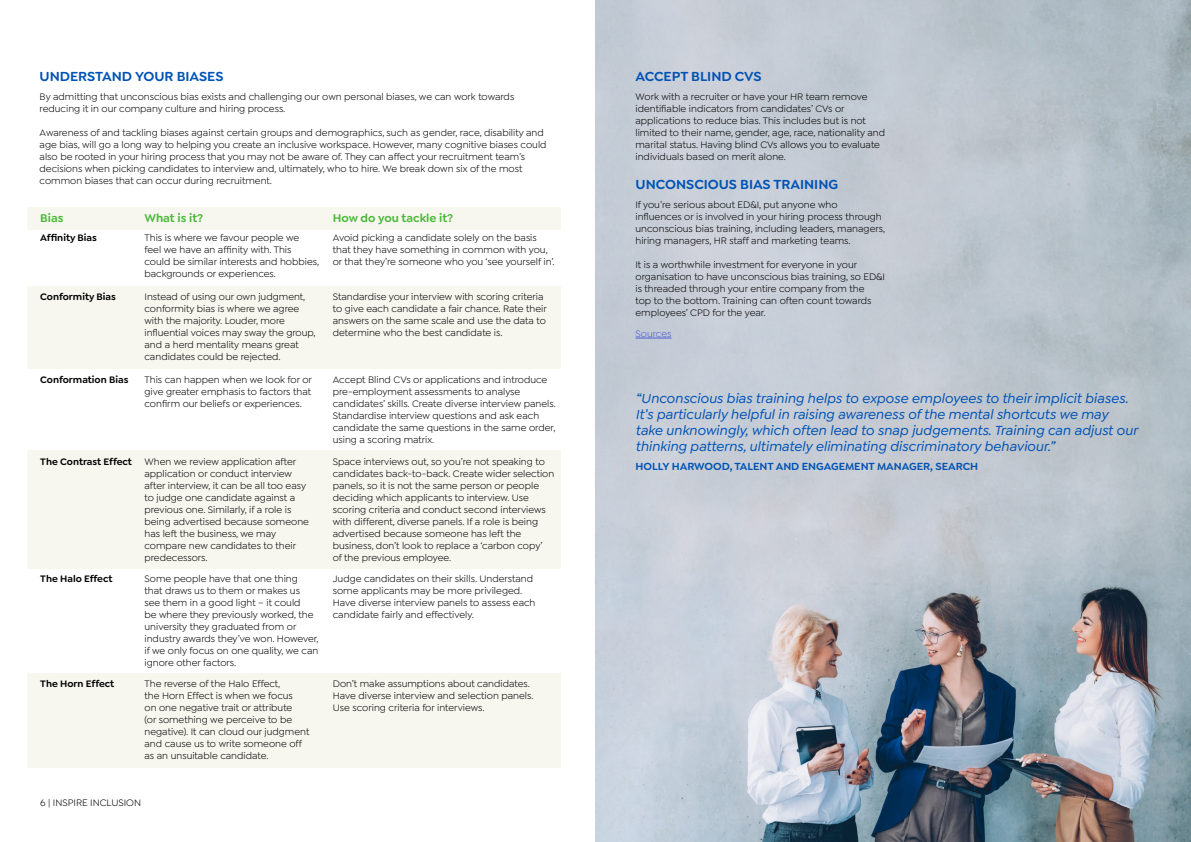
<style>
.page{position:relative;width:1191px;height:842px;background:#fff}
.page>*{position:absolute;margin:0;border:0;box-sizing:border-box;transform-origin:0 0}
.t1{font:italic 500 14px/16px "Goldplay";color:#0053b5}
.t2{font:600 14px "Goldplay";color:#0053b5}
.t3{font:600 12px "Goldplay";color:#4bb839}
.t4{font:600 11px "Goldplay";color:#0053b5}
.t5{font:10px/12px "Goldplay";color:#000}
.t6{font:600 10px "Goldplay";color:#000}
.t7{font:10px "Goldplay";color:#4f5cd6}
</style>
<div class="page">
<img style="left:595px;top:0;width:596px;height:842px">
<div style="left:27px;top:286px;width:533px;height:83px;background:#f7f7f0"></div>
<div style="left:27px;top:451px;width:533px;height:118px;background:#f7f7f0"></div>
<div style="left:27px;top:673px;width:533px;height:95px;background:#f7f7f0"></div>
<div style="left:27px;top:207px;width:533px;height:23px;background:#f7f7f0"></div>
<hr style="left:635px;top:338px;width:36px;height:1px;background:#4f5cd6">
<h1 class="t2" style="left:40px;top:67px;width:185px">UNDERSTAND YOUR BIASES</h1>
<p class="t5" style="left:40px;top:90px;width:476px">By admitting that unconscious bias exists and challenging our own personal biases, we can work towards reducing it in our company culture and hiring process.</p>
<p class="t5" style="left:40px;top:126px;width:508px">Awareness of and tackling biases against certain groups and demographics, such as gender, race, disability and age bias, will go a long way to helping you create an inclusive workspace. However, many cognitive biases could also be rooted in your hiring process that you may not be aware of. They can affect your recruitment team’s decisions when picking candidates to interview and, ultimately, who to hire. We break down six of the most common biases that can occur during recruitment.</p>
<p class="t3" style="left:40px;top:211px;width:25px">Bias</p>
<p class="t6" style="left:40px;top:232px;width:58px">Affinity Bias</p>
<p class="t3" style="left:144px;top:211px;width:60px">What is it?</p>
<p class="t5" style="left:144px;top:232px;width:176px">This is where we favour people we<br>feel we have an affinity with. This could be similar interests and hobbies, backgrounds or experiences.</p>
<p class="t3" style="left:333px;top:211px;width:122px">How do you tackle it?</p>
<p class="t5" style="left:333px;top:232px;width:223px">Avoid picking a candidate solely on the basis that they have something in common with you, or that they’re someone who you ‘see yourself in’.</p>
<p class="t6" style="left:40px;top:291px;width:77px">Conformity Bias</p>
<p class="t5" style="left:144px;top:291px;width:173px">Instead of using our own judgment, conformity bias is where we agree with the majority. Louder, more influential voices may sway the group, and a herd mentality means great candidates could be rejected.</p>
<p class="t5" style="left:333px;top:291px;width:215px">Standardise your interview with scoring criteria to give each candidate a fair chance. Rate their answers on the same scale and use the data to determine who the best candidate is.</p>
<p class="t6" style="left:40px;top:373px;width:90px">Conformation Bias</p>
<p class="t5" style="left:144px;top:373px;width:169px;text-align:justify">This can happen when we look for or give greater emphasis to factors that confirm our beliefs or experiences.</p>
<p class="t5" style="left:333px;top:373px;width:224px">Accept Blind CVs or applications and introduce pre-employment assessments to analyse candidates’ skills. Create diverse interview panels.<br>Standardise interview questions and ask each candidate the same questions in the same order, using a scoring matrix.</p>
<p class="t6" style="left:40px;top:455px;width:93px">The Contrast Effect</p>
<p class="t5" style="left:144px;top:455px;width:166px">When we review application after application or conduct interview after interview, it can be all too easy to judge one candidate against a previous one. Similarly, if a role is being advertised because someone has left the business, we may compare new candidates to their predecessors.</p>
<p class="t5" style="left:333px;top:455px;width:223px">Space interviews out, so you’re not speaking to candidates back-to-back. Create wider selection panels, so it is not the same person or people deciding which applicants to interview. Use scoring criteria and conduct second interviews with different, diverse panels. If a role is being advertised because someone has left the business, don’t look to replace a ‘carbon copy’<br>of the previous employee.</p>
<p class="t6" style="left:40px;top:572px;width:74px">The Halo Effect</p>
<p class="t5" style="left:144px;top:573px;width:176px">Some people have that one thing<br>that draws us to them or makes us<br>see them in a good light – it could<br>be where they previously worked, the university they graduated from or industry awards they’ve won. However, if we only focus on one quality, we can ignore other factors.</p>
<p class="t5" style="left:333px;top:573px;width:204px">Judge candidates on their skills. Understand some applicants may be more privileged.<br>Have diverse interview panels to assess each candidate fairly and effectively.</p>
<p class="t6" style="left:40px;top:678px;width:76px">The Horn Effect</p>
<p class="t5" style="left:144px;top:678px;width:166px">The reverse of the Halo Effect,<br>the Horn Effect is when we focus<br>on one negative trait or attribute<br>(or something we perceive to be negative). It can cloud our judgment and cause us to write someone off as an unsuitable candidate.</p>
<p class="t5" style="left:333px;top:678px;width:202px">Don’t make assumptions about candidates.<br>Have diverse interview and selection panels.<br>Use scoring criteria for interviews.</p>
<p class="t5" style="left:40px;top:797px;width:103px">6 | INSPIRE INCLUSION</p>
<h1 class="t2" style="left:635px;top:68px;width:128px">ACCEPT BLIND CVS</h1>
<p class="t5" style="left:635px;top:91px;width:251px">Work with a recruiter or have your HR team remove identifiable indicators from candidates’ CVs or applications to reduce bias. This includes but is not limited to their name, gender, age, race, nationality and marital status. Having blind CVs allows you to evaluate individuals based on merit alone.</p>
<h1 class="t2" style="left:635px;top:176px;width:204px">UNCONSCIOUS BIAS TRAINING</h1>
<p class="t5" style="left:635px;top:199px;width:251px">If you’re serious about ED&amp;I, put anyone who influences or is involved in your hiring process through unconscious bias training, including leaders, managers, hiring managers, HR staff and marketing teams.</p>
<p class="t5" style="left:635px;top:259px;width:251px">It is a worthwhile investment for everyone in your organisation to have unconscious bias training, so ED&amp;I is threaded through your entire company from the<br>top to the bottom. Training can often count towards employees’ CPD for the year.</p>
<p class="t7" style="left:635px;top:328px;width:37px">Sources</p>
<p class="t1" style="left:635px;top:390px;width:503px">“Unconscious bias training helps to expose employees to their implicit biases.<br>It’s particularly helpful in raising awareness of the mental shortcuts we may take unknowingly, which often lead to snap judgements. Training can adjust our thinking patterns, ultimately eliminating discriminatory behaviour.”</p>
<p class="t4" style="left:635px;top:459px;width:344px">HOLLY HARWOOD, TALENT AND ENGAGEMENT MANAGER, SEARCH</p>
</div>
